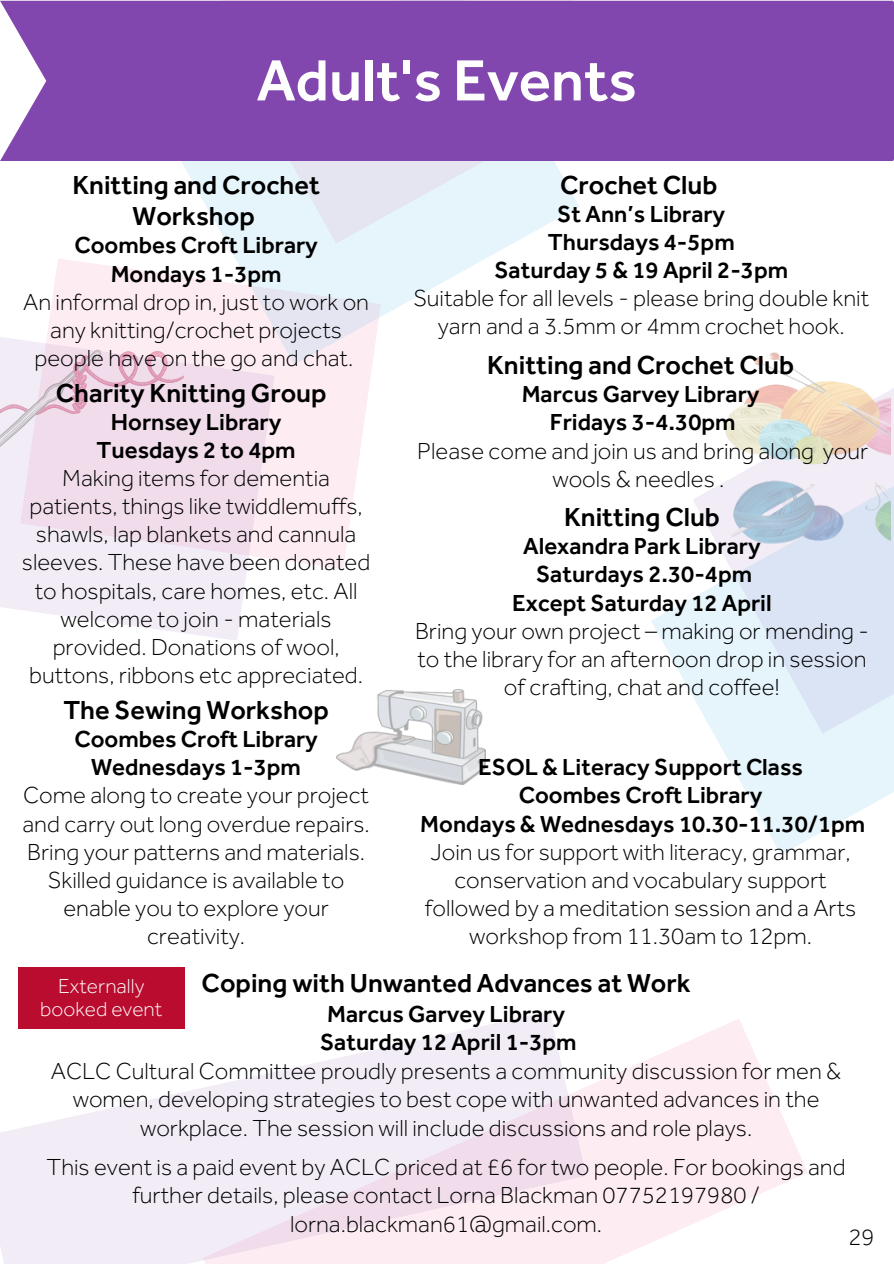
<style>
.page{position:relative;width:894px;height:1264px;background:#fff}
.page>*{position:absolute;margin:0;border:0;box-sizing:border-box;transform-origin:0 0}
.t1{font:500 60px "Effra";color:#fffefe}
.t2{font:500 27px/31.5px "Effra";color:#000;text-align:center}
.t3{font:300 24px/28.2px "Effra";color:#000;text-align:center}
.t4{font:300 21px/23.7px "Effra";color:#fff;text-align:center}
.s1{font-weight:500}
</style>
<div class="page">
<svg style="left:586px;top:1019px;width:221px;height:244px;fill:#fdedf2"></svg>
<svg style="left:0;top:1010px;width:586px;height:253px;fill:#f2ecf7"></svg>
<svg style="left:651px;top:462px;width:242px;height:393px"></svg>
<svg style="left:48px;top:259px;width:324px;height:310px;fill:#fdedf2"></svg>
<svg style="left:0;top:330px;width:274px;height:311px;background:#f3e7f2"></svg>
<svg style="left:164px;top:0;width:415px;height:365px"></svg>
<img style="left:336px;top:689px;width:149px;height:95px">
<svg style="left:0;top:348px;width:184px;height:114px;background:#edd8e7"></svg>
<div style="left:0;top:1px;width:893px;height:160px;background:#8246af"></div>
<img style="left:717px;top:352px;width:173px;height:206px">
<div style="left:18px;top:966px;width:166px;height:62px;background:#ba0c2f"></div>
<h2 class="t1" style="left:257px;top:43px;width:381px">Adult's Events</h2>
<p class="t2" style="left:72px;top:168px;width:249px">Knitting and Crochet<br>Workshop</p>
<p class="t3" style="left:23px;top:231px;width:347px"><span class="s1">Coombes Croft Library<br>Mondays 1-3pm<br></span>An informal drop in, just to work on any knitting/crochet projects people have on the go and chat.</p>
<h2 class="t2" style="left:56px;top:376px;width:272px">Charity Knitting Group</h2>
<h2 class="t3" style="left:22px;top:407px;width:350px"><span class="s1">Hornsey Library<br>Tuesdays 2 to 4pm<br></span>Making items for dementia patients, things like twiddlemuffs, shawls, lap blankets and cannula sleeves. These have been donated to hospitals, care homes, etc. All welcome to join - materials provided. Donations of wool, buttons, ribbons etc appreciated.</h2>
<h1 class="t2" style="left:63px;top:693px;width:267px">The Sewing Workshop</h1>
<h1 class="t3" style="left:22px;top:724px;width:349px"><span class="s1">Coombes Croft Library<br>Wednesdays 1-3pm<br></span>Come along to create your project and carry out long overdue repairs.<br>Bring your patterns and materials.<br>Skilled guidance is available to enable you to explore your creativity.</h1>
<h2 class="t2" style="left:560px;top:168px;width:159px">Crochet Club</h2>
<h2 class="t3" style="left:413px;top:199px;width:457px"><span class="s1">St Ann’s Library<br>Thursdays 4-5pm<br>Saturday 5 &amp; 19 April 2-3pm<br></span>Suitable for all levels - please bring double knit yarn and a 3.5mm or 4mm crochet hook.</h2>
<h2 class="t2" style="left:487px;top:349px;width:308px">Knitting and Crochet Club</h2>
<h2 class="t3" style="left:417px;top:380px;width:452px"><span class="s1">Marcus Garvey Library<br>Fridays 3-4.30pm<br></span>Please come and join us and bring along your wools &amp; needles .</h2>
<h2 class="t2" style="left:564px;top:501px;width:157px">Knitting Club</h2>
<h2 class="t3" style="left:415px;top:532px;width:455px"><span class="s1">Alexandra Park Library<br>Saturdays 2.30-4pm<br>Except Saturday 12 April<br></span>Bring your own project – making or mending - to the library for an afternoon drop in session of crafting, chat and coffee!</h2>
<p class="t3" style="left:420px;top:752px;width:446px"><span class="s1">ESOL &amp; Literacy Support Class<br>Coombes Croft Library<br>Mondays &amp; Wednesdays 10.30-11.30/1pm </span>Join us for support with literacy, grammar, conservation and vocabulary support followed by a meditation session and a Arts workshop from 11.30am to 12pm.</p>
<p class="t2" style="left:201px;top:967px;width:490px">Coping with Unwanted Advances at Work</p>
<p class="t3" style="left:51px;top:998px;width:791px"><span class="s1">Marcus Garvey Library<br>Saturday 12 April 1-3pm<br></span>ACLC Cultural Committee proudly presents a community discussion for men &amp; women, developing strategies to best cope with unwanted advances in the workplace. The session will include discussions and role plays.</p>
<h2 class="t3" style="left:47px;top:1151px;width:800px">This event is a paid event by ACLC priced at £6 for two people. For bookings and further details, please contact Lorna Blackman 07752197980 / lorna.blackman61@gmail.com.</h2>
<h2 class="t4" style="left:40px;top:973px;width:124px">Externally booked event</h2>
<p class="t3" style="left:848px;top:1222px;width:28px">29</p>
</div>
